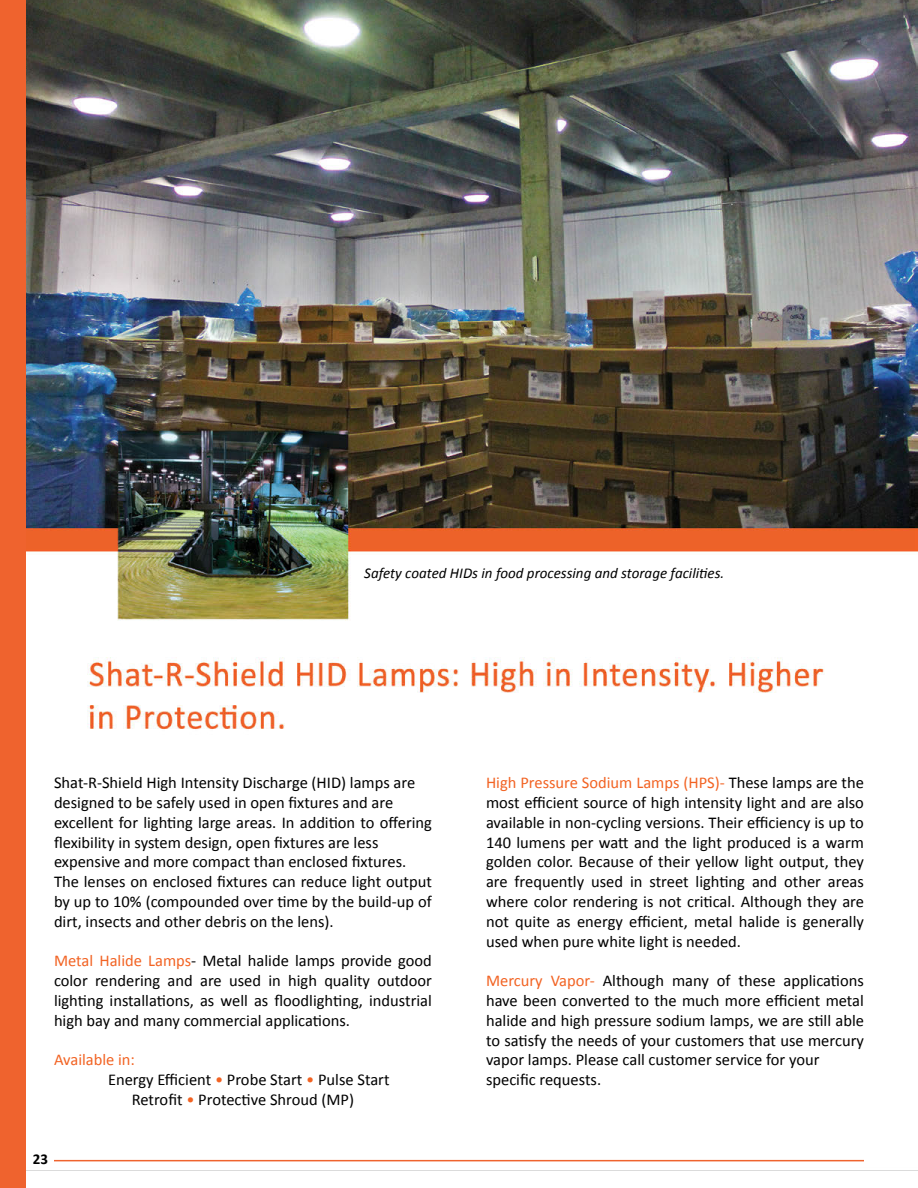
<style>
.page{position:relative;width:918px;height:1188px;background:#fff}
.page>*{position:absolute;margin:0;border:0;box-sizing:border-box;transform-origin:0 0}
.t1{font:16.5px/19.8px "Calibri";color:#000}
.t2{font:16.5px "Calibri";color:#f26323}
.t3{font:italic 15px "Calibri";color:#000}
.t4{font:700 15px "Calibri";color:#000}
.s1{color:#f26323}
</style>
<div class="page">
<img style="left:26px;top:0;width:892px;height:1171px">
<hr style="left:54px;top:1160px;width:810px;height:1px;background:#ef632e">
<div style="left:0;top:0;width:26px;height:1188px;background:#ef632e"></div>
<p class="t3" style="left:364px;top:563px;width:362px">Safety coated HIDs in food processing and storage facilities.</p>
<p class="t1" style="left:54px;top:773px;width:379px">Shat-R-Shield High Intensity Discharge (HID) lamps are designed to be safely used in open fixtures and are excellent for lighting large areas. In addition to offering flexibility in system design, open fixtures are less expensive and more compact than enclosed fixtures.<br>The lenses on enclosed fixtures can reduce light output by up to 10% (compounded over time by the build-up of dirt, insects and other debris on the lens).</p>
<p class="t1" style="left:54px;top:951px;width:379px;text-align:justify"><span class="s1">Metal Halide Lamps</span>- Metal halide lamps provide good color rendering and are used in high quality outdoor lighting installations, as well as floodlighting, industrial high bay and many commercial applications.</p>
<p class="t2" style="left:54px;top:1049px;width:83px">Available in:</p>
<p class="t1" style="left:108px;top:1070px;width:283px">Energy Efficient <span class="s1">•</span> Probe Start <span class="s1">•</span> Pulse Start</p>
<p class="t1" style="left:132px;top:1090px;width:224px">Retrofit <span class="s1">•</span> Protective Shroud (MP)</p>
<p class="t4" style="left:33px;top:1150px;width:17px">23</p>
<p class="t1" style="left:486px;top:773px;width:380px;text-align:justify"><span class="s1">High Pressure Sodium Lamps (HPS)-</span> These lamps are the most efficient source of high intensity light and are also available in non-cycling versions. Their efficiency is up to 140 lumens per watt and the light produced is a warm golden color. Because of their yellow light output, they are frequently used in street lighting and other areas where color rendering is not critical. Although they are not quite as energy efficient, metal halide is generally used when pure white light is needed.</p>
<p class="t1" style="left:486px;top:971px;width:379px"><span class="s1">Mercury Vapor-</span> Although many of these applications have been converted to the much more efficient metal halide and high pressure sodium lamps, we are still able to satisfy the needs of your customers that use mercury vapor lamps. Please call customer service for your specific requests.</p>
</div>
